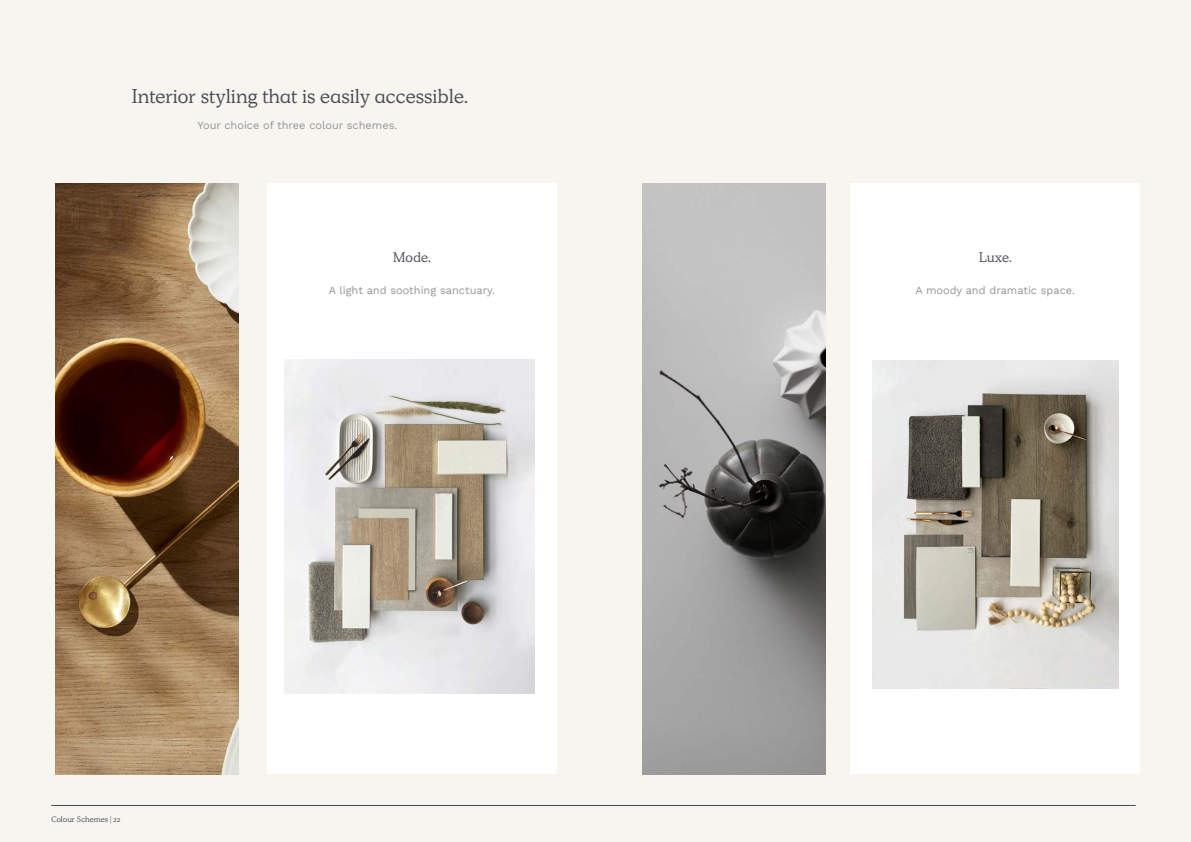
<style>
.page{position:relative;width:1191px;height:842px;background:#f7f5f0}
.page>*{position:absolute;margin:0;border:0;box-sizing:border-box;transform-origin:0 0}
.t1{font:20px "Simula";color:#4a4c54}
.t2{font:14px "Simula";letter-spacing:-.01em;color:#4a4c54}
.t3{font:11px "Work Sans";color:#939598}
.t4{font:8px "Simula";letter-spacing:.005em;color:#4a4c54}
</style>
<div class="page">
<div style="left:267px;top:183px;width:290px;height:591px;background:#fff"></div>
<img style="left:284px;top:360px;width:251px;height:333px">
<img style="left:55px;top:183px;width:183px;height:591px">
<hr style="left:51px;top:805px;width:1084px;height:1px;background:#4a4c54">
<div style="left:850px;top:183px;width:290px;height:591px;background:#fff"></div>
<img style="left:872px;top:360px;width:246px;height:328px">
<img style="left:642px;top:183px;width:183px;height:591px">
<h1 class="t1" style="left:131px;top:83px;width:338px">Interior styling that is easily accessible.</h1>
<p class="t3" style="left:198px;top:117px;width:201px">Your choice of three colour schemes.</p>
<p class="t2" style="left:393px;top:249px;width:39px">Mode.</p>
<p class="t3" style="left:329px;top:282px;width:168px">A light and soothing sanctuary.</p>
<p class="t4" style="left:51px;top:814px;width:71px">Colour Schemes | 22</p>
<p class="t2" style="left:979px;top:249px;width:34px">Luxe.</p>
<p class="t3" style="left:915px;top:282px;width:161px">A moody and dramatic space.</p>
</div>
